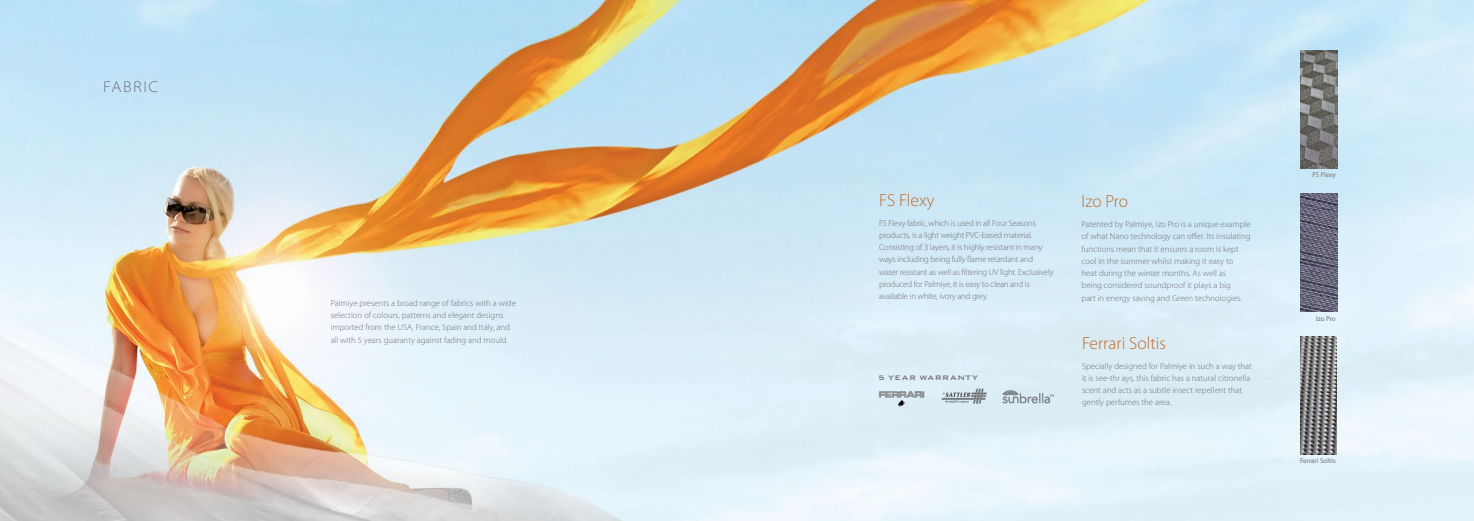
<style>
.page{position:relative;width:1474px;height:521px;background:#fff}
.page>*{position:absolute;margin:0;border:0;box-sizing:border-box;transform-origin:0 0}
.t1{font:300 17.5px "Myriad Pro";color:#bf6a28}
.t2{font:300 semi-expanded 15.75px "Myriad Pro";letter-spacing:.1em;color:#717073}
.t3{font:300 8.75px/12.2px "Myriad Pro";color:#717073}
.t4{font:300 8.75px/12.2px "Myriad Pro";letter-spacing:-.02em;color:#717073}
.t5{font:8.75px "Abandoned Extended";letter-spacing:.005em;color:#717073}
.t6{font:7px "Myriad Pro";color:#717073}
</style>
<div class="page">
<img style="left:0;top:0;width:1473px;height:521px">
<img style="left:1300px;top:51px;width:36px;height:117px">
<img style="left:1300px;top:194px;width:36px;height:117px">
<img style="left:1300px;top:337px;width:36px;height:117px">
<img style="left:878px;top:390px;width:46px;height:16px">
<img style="left:941px;top:388px;width:45px;height:15px">
<img style="left:1002px;top:389px;width:51px;height:16px">
<h2 class="t2" style="left:103px;top:78px;width:57px">FABRIC</h2>
<p class="t3" style="left:331px;top:297px;width:187px">Palmiye presents a broad range of fabrics with a wide selection of colours, patterns and elegant designs imported from the USA, France, Spain and Italy, and all with 5 years guaranty against fading and mould.</p>
<h1 class="t1" style="left:879px;top:190px;width:57px">FS Flexy</h1>
<p class="t4" style="left:879px;top:217px;width:176px">FS Flexy fabric, which is used in all Four Seasons products, is a light weight PVC-based material.<br>Consisting of 3 layers, it is highly resistant in many ways including being fully flame retardant and water resistant as well as filtering UV light. Exclusively produced for Palmiye, it is easy to clean and is available in white, ivory and grey.</p>
<p class="t5" style="left:878px;top:373px;width:102px">5 YEAR WARRANTY</p>
<h1 class="t1" style="left:1081px;top:192px;width:48px">Izo Pro</h1>
<p class="t3" style="left:1081px;top:218px;width:171px">Patented by Palmiye, Izo Pro is a unique example of what Nano technology can offer. Its insulating functions mean that it ensures a room is kept cool in the summer whilst making it easy to heat during the winter months. As well as<br>being considered soundproof it plays a big<br>part in energy saving and Green technologies.</p>
<h1 class="t1" style="left:1082px;top:333px;width:85px">Ferrari Soltis</h1>
<p class="t3" style="left:1082px;top:360px;width:171px">Specially designed for Palmiye in such a way that it is see-thr ays, this fabric has a natural citronella scent and acts as a subtle insect repellent that gently perfumes the area.</p>
<p class="t6" style="left:1312px;top:171px;width:25px">FS Flexy</p>
<p class="t6" style="left:1315px;top:314px;width:21px">Izo Pro</p>
<p class="t6" style="left:1299px;top:456px;width:37px">Ferrari Soltis</p>
</div>
